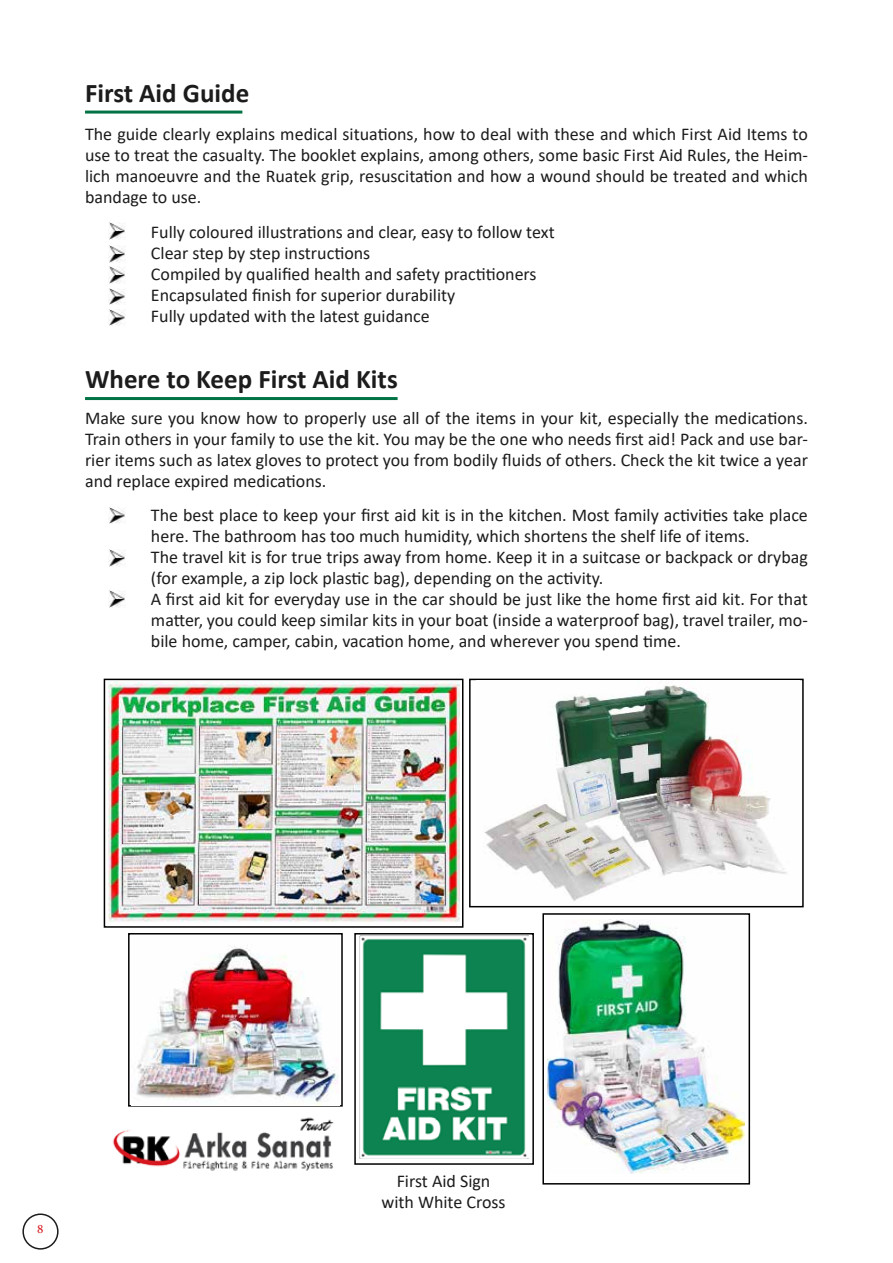
<style>
.page{position:relative;width:893px;height:1263px;background:#fff}
.page>*{position:absolute;margin:0;border:0;box-sizing:border-box;transform-origin:0 0}
.t1{font:700 27px "Calibri";color:#1c1c1c}
.t2{font:18px/21px "Calibri";color:#1c1c1c;text-align:justify}
.t3{font:18px "Adobe Arabic";color:#d71920}
</style>
<div class="page">
<div style="left:469px;top:679px;width:335px;height:228px;background:#fff;border:2px solid #000"></div>
<div style="left:542px;top:913px;width:208px;height:271px;background:#fff;border:2px solid #000"></div>
<div style="left:128px;top:933px;width:215px;height:173px;background:#fff;border:2px solid #000"></div>
<svg style="left:104px;top:679px;width:359px;height:249px"></svg>
<div style="left:354px;top:933px;width:180px;height:232px;background:#fff;border:2px solid #000"></div>
<img style="left:112px;top:1117px;width:222px;height:54px">
<hr style="left:85px;top:111px;width:157px;height:3px;background:#007244">
<hr style="left:85px;top:397px;width:313px;height:3px;background:#007244">
<img style="left:109px;top:223px;width:16px;height:16px">
<img style="left:109px;top:245px;width:16px;height:17px">
<img style="left:109px;top:267px;width:16px;height:16px">
<img style="left:108px;top:288px;width:17px;height:16px">
<img style="left:108px;top:309px;width:17px;height:17px">
<img style="left:108px;top:507px;width:17px;height:17px">
<img style="left:109px;top:550px;width:16px;height:16px">
<img style="left:109px;top:591px;width:16px;height:16px">
<img style="left:359px;top:936px;width:169px;height:223px">
<img style="left:109px;top:682px;width:351px;height:241px">
<img style="left:477px;top:681px;width:323px;height:220px">
<img style="left:131px;top:945px;width:208px;height:160px">
<img style="left:548px;top:919px;width:197px;height:254px">
<div style="left:22px;top:1213px;width:37px;height:36px;border:2px solid #1c1c1c;border-radius:50%"></div>
<h1 class="t1" style="left:85px;top:73px;width:166px">First Aid Guide</h1>
<p class="t2" style="left:85px;top:123px;width:724px">The guide clearly explains medical situations, how to deal with these and which First Aid Items to use to treat the casualty. The booklet explains, among others, some basic First Aid Rules, the Heim&shy;lich manoeuvre and the Ruatek grip, resuscitation and how a wound should be treated and which bandage to use.</p>
<p class="t2" style="left:151px;top:221px;width:405px;text-align:left">Fully coloured illustrations and clear, easy to follow text Clear step by step instructions<br>Compiled by qualified health and safety practitioners Encapsulated finish for superior durability<br>Fully updated with the latest guidance</p>
<h1 class="t1" style="left:85px;top:360px;width:314px">Where to Keep First Aid Kits</h1>
<p class="t2" style="left:85px;top:407px;width:724px">Make sure you know how to properly use all of the items in your kit, especially the medications.<br>Train others in your family to use the kit. You may be the one who needs first aid! Pack and use bar&shy;rier items such as latex gloves to protect you from bodily fluids of others. Check the kit twice a year and replace expired medications.</p>
<p class="t2" style="left:151px;top:504px;width:658px;text-align:left">The best place to keep your first aid kit is in the kitchen. Most family activities take place here. The bathroom has too much humidity, which shortens the shelf life of items.<br>The travel kit is for true trips away from home. Keep it in a suitcase or backpack or drybag (for example, a zip lock plastic bag), depending on the activity.<br>A first aid kit for everyday use in the car should be just like the home first aid kit. For that matter, you could keep similar kits in your boat (inside a waterproof bag), travel trailer, mo&shy;bile home, camper, cabin, vacation home, and wherever you spend time.</p>
<p class="t3" style="left:37px;top:1216px;width:8px">8</p>
<p class="t2" style="left:381px;top:1170px;width:126px;text-align:center">First Aid Sign with White Cross</p>
</div>
